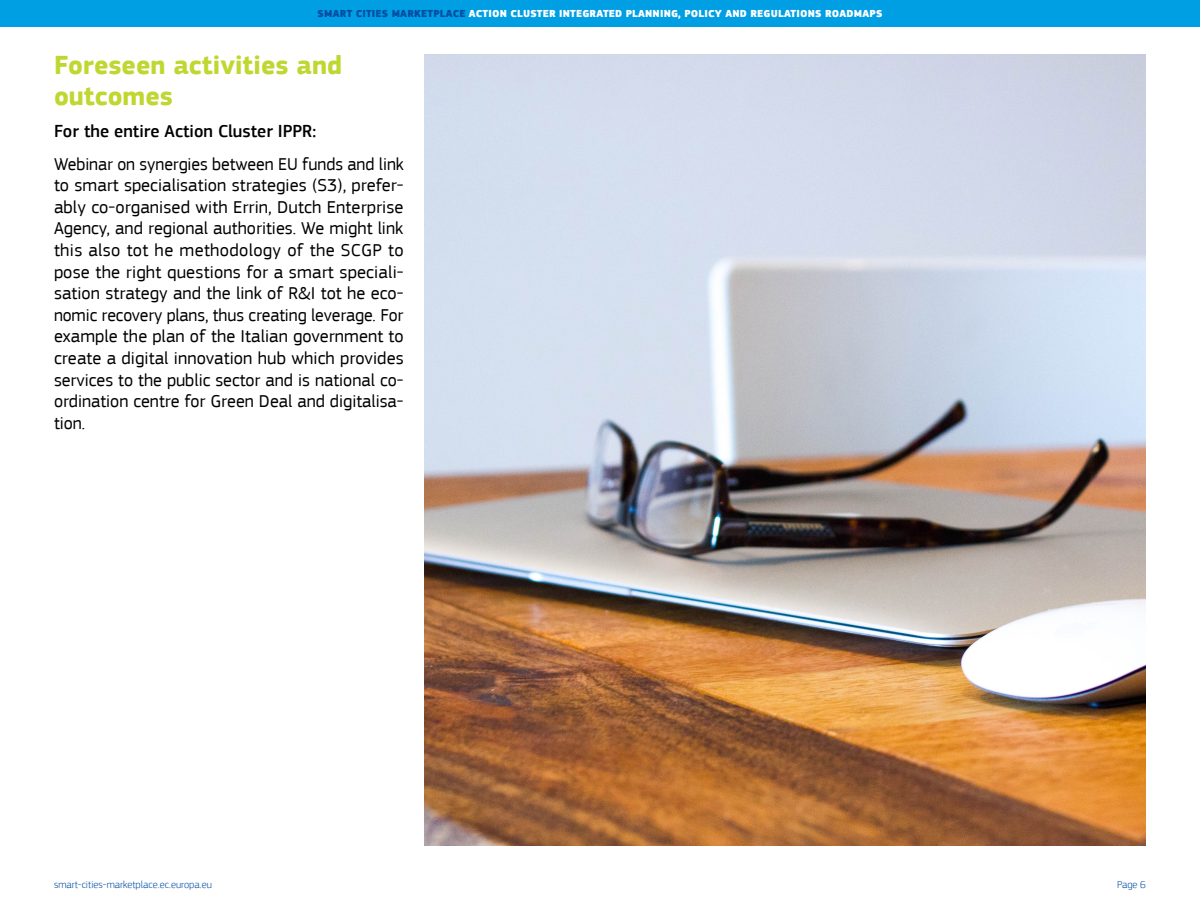
<style>
.page{position:relative;width:1200px;height:900px;background:#fff}
.page>*{position:absolute;margin:0;border:0;box-sizing:border-box;transform-origin:0 0}
.t1{font:700 27px/31px "EC Square Sans Pro";color:#bfd730}
.t2{font:18px/21.6px "EC Square Sans Pro";color:#000;text-align:justify}
.Introduction{font:500 18px "EC Square Sans Pro";color:#000}
.t3{font:900 10.5px "EC Square Sans Pro Extra";letter-spacing:.02em;color:#fff}
.t4{font:300 10.5px "EC Square Sans Pro";color:#034ea2}
.s1{color:#034ea2}
</style>
<div class="page">
<div style="left:0;top:0;width:1200px;height:27px;background:#009fe3"></div>
<img style="left:424px;top:54px;width:722px;height:792px">
<p class="t3" style="left:318px;top:7px;width:253px"><span class="s1">SMART CITIES MARKETPLACE</span> ACTION CLUSTER INTEGRATED</p>
<p class="t3" style="left:626px;top:7px;width:14px">PLANNING</p>
<p class="t3" style="left:678px;top:7px;width:20px">, POLICY</p>
<p class="t3" style="left:725px;top:7px;width:9px">AND</p>
<p class="t3" style="left:750px;top:7px;width:15px">REGULATIONS</p>
<p class="t3" style="left:825px;top:7px;width:59px">ROADMAPS</p>
<h1 class="t1" style="left:54px;top:51px;width:290px">Foreseen activities and outcomes</h1>
<p class="Introduction" style="left:54px;top:121px;width:264px">For the entire Action Cluster IPPR:</p>
<p class="t2" style="left:54px;top:153px;width:351px">Webinar on synergies between EU funds and link to smart specialisation strategies (S3), prefer&shy;ably co-organised with Errin, Dutch Enterprise Agency, and regional authorities. We might link this also tot he methodology of the SCGP to pose the right questions for a smart speciali&shy;sation strategy and the link of R&amp;I tot he eco&shy;nomic recovery plans, thus creating leverage. For example the plan of the Italian government to create a digital innovation hub which provides services to the public sector and is national co&shy;ordination centre for Green Deal and digitalisa&shy;tion.</p>
<p class="t4" style="left:54px;top:879px;width:159px">smart-cities-marketplace.ec.europa.eu</p>
<p class="t4" style="left:1117px;top:879px;width:30px">Page 6</p>
</div>
